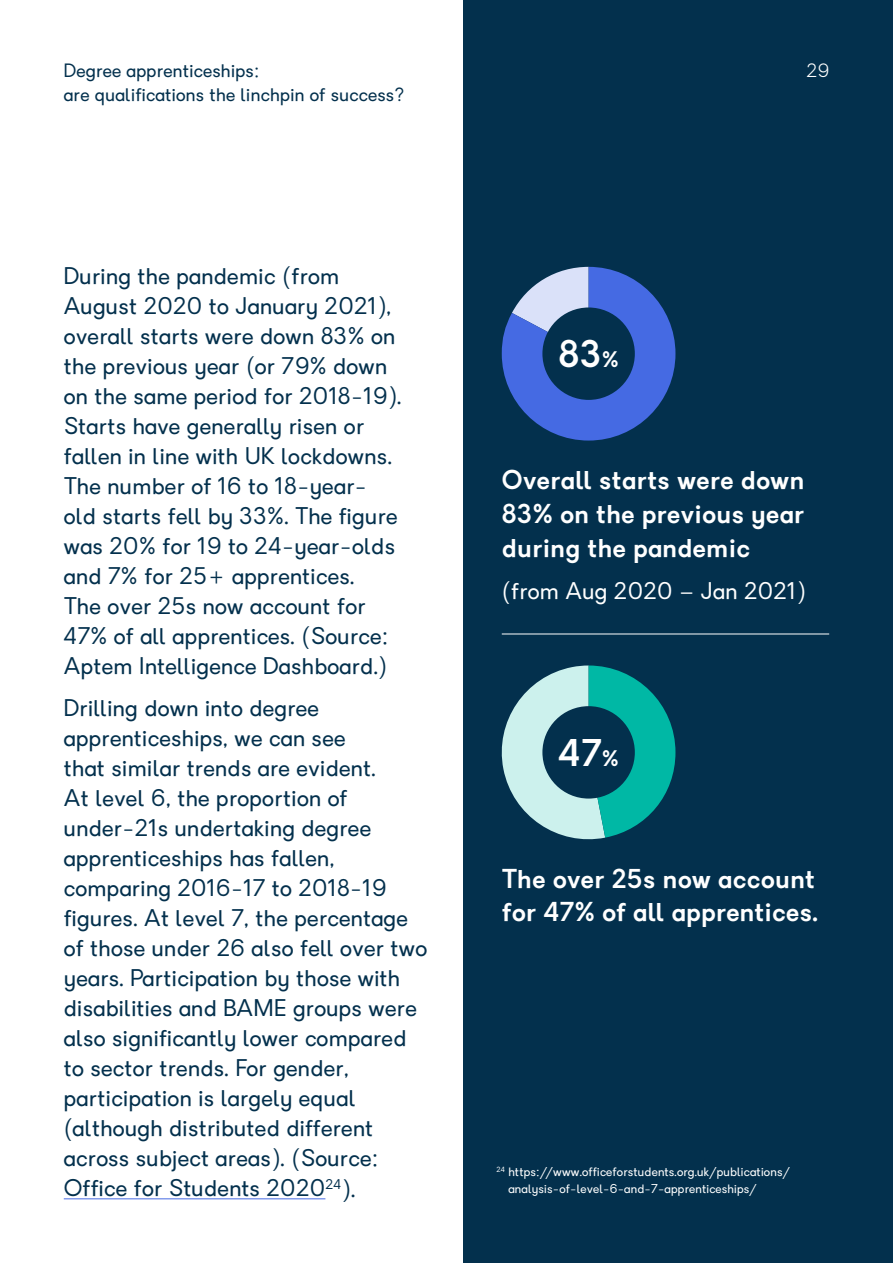
<style>
.page{position:relative;width:893px;height:1263px;background:#fff}
.page>*{position:absolute;margin:0;border:0;box-sizing:border-box;transform-origin:0 0}
.t1{font:600 36px "Granary";color:#fff}
.t2{font:600 25.5px/33.8px "Granary";letter-spacing:.02em;color:#fff;text-align:justify}
.t3{font:22.5px/30px "Granary";letter-spacing:.02em;color:#03304d}
.t4{font:22.5px "Granary";letter-spacing:.02em;color:#fff}
.t5{font:18px/24px "Granary";letter-spacing:.02em;color:#03304d}
.t6{font:300 18px "Granary";color:#fff}
.t7{font:12px/16.5px "Granary";letter-spacing:.02em;color:#fff}
.s1{font-size:21px}
</style>
<div class="page">
<div style="left:463px;top:0;width:430px;height:1263px;background:#03304d"></div>
<svg style="left:502px;top:267px;width:173px;height:174px"></svg>
<hr style="left:64px;top:1198px;width:261px;height:1px;background:#456ae3">
<div style="left:542px;top:307px;width:93px;height:93px;background:#03304d;border-radius:50%"></div>
<svg style="left:501px;top:665px;width:174px;height:175px"></svg>
<div style="left:542px;top:706px;width:93px;height:92px;background:#03304d;border-radius:50%"></div>
<hr style="left:502px;top:634px;width:327px;height:1px;background:#fff">
<p class="t5" style="left:64px;top:59px;width:342px">Degree apprenticeships:<br>are qualifications the linchpin of success?</p>
<p class="t6" style="left:806px;top:59px;width:24px">29</p>
<p class="t3" style="left:64px;top:261px;width:339px">During the pandemic (from<br>August 2020 to January 2021), overall starts were down 83% on the previous year (or 79% down on the same period for 2018-19).<br>Starts have generally risen or fallen in line with UK lockdowns.<br>The number of 16 to 18-year&shy;old starts fell by 33%. The figure was 20% for 19 to 24-year-olds and 7% for 25+ apprentices.<br>The over 25s now account for<br>47% of all apprentices. (Source:<br>Aptem Intelligence Dashboard.)</p>
<p class="t3" style="left:64px;top:694px;width:365px">Drilling down into degree apprenticeships, we can see<br>that similar trends are evident.<br>At level 6, the proportion of under-21s undertaking degree apprenticeships has fallen, comparing 2016-17 to 2018-19 figures. At level 7, the percentage of those under 26 also fell over two years. Participation by those with disabilities and BAME groups were also significantly lower compared to sector trends. For gender, participation is largely equal (although distributed different across subject areas). (Source:<br>Office for Students 2020<sup>24</sup>).</p>
<h1 class="t1" style="left:559px;top:330px;width:62px">83<span class="s1">%</span></h1>
<p class="t2" style="left:502px;top:463px;width:304px">Overall starts were down 83% on the previous year during the pandemic</p>
<p class="t4" style="left:502px;top:576px;width:305px">(from Aug 2020 – Jan 2021)</p>
<h1 class="t1" style="left:558px;top:729px;width:62px">47<span class="s1">%</span></h1>
<p class="t2" style="left:502px;top:862px;width:317px">The over 25s now account for 47% of all apprentices.</p>
<p class="t7" style="left:508px;top:1164px;width:283px;text-indent:-12px"><sup>24</sup> https://www.officeforstudents.org.uk/publications/ analysis-of-level-6-and-7-apprenticeships/</p>
</div>
